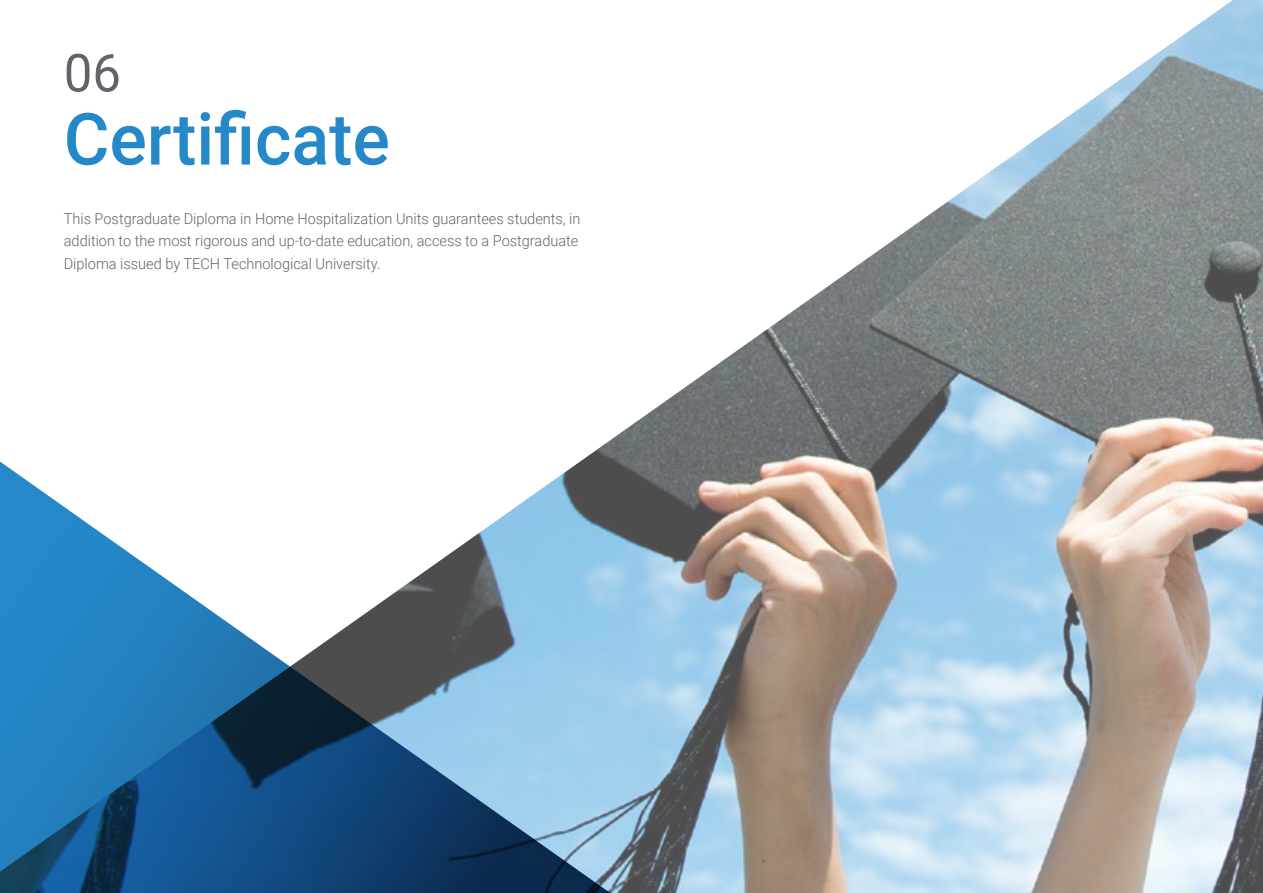
<style>
.page{position:relative;width:1263px;height:893px;background:#fff}
.page>*{position:absolute;margin:0;border:0;box-sizing:border-box;transform-origin:0 0}
.t1{font:500 72px "Roboto";color:#2488c9}
.t2{font:52.5px "Roboto";color:#61646a}
.t3{font:300 15px/22.5px "Roboto";color:#61646a}
</style>
<div class="page">
<img style="left:602px;top:0;width:661px;height:893px">
<svg style="left:0;top:446px;width:640px;height:447px"></svg>
<h2 class="t2" style="left:64px;top:36px;width:59px">06</h2>
<h1 class="t1" style="left:64px;top:89px;width:328px">Certificate</h1>
<p class="t3" style="left:64px;top:207px;width:518px">This Postgraduate Diploma in Home Hospitalization Units guarantees students, in addition to the most rigorous and up-to-date education, access to a Postgraduate<br>Diploma issued by TECH Technological University.</p>
</div>
